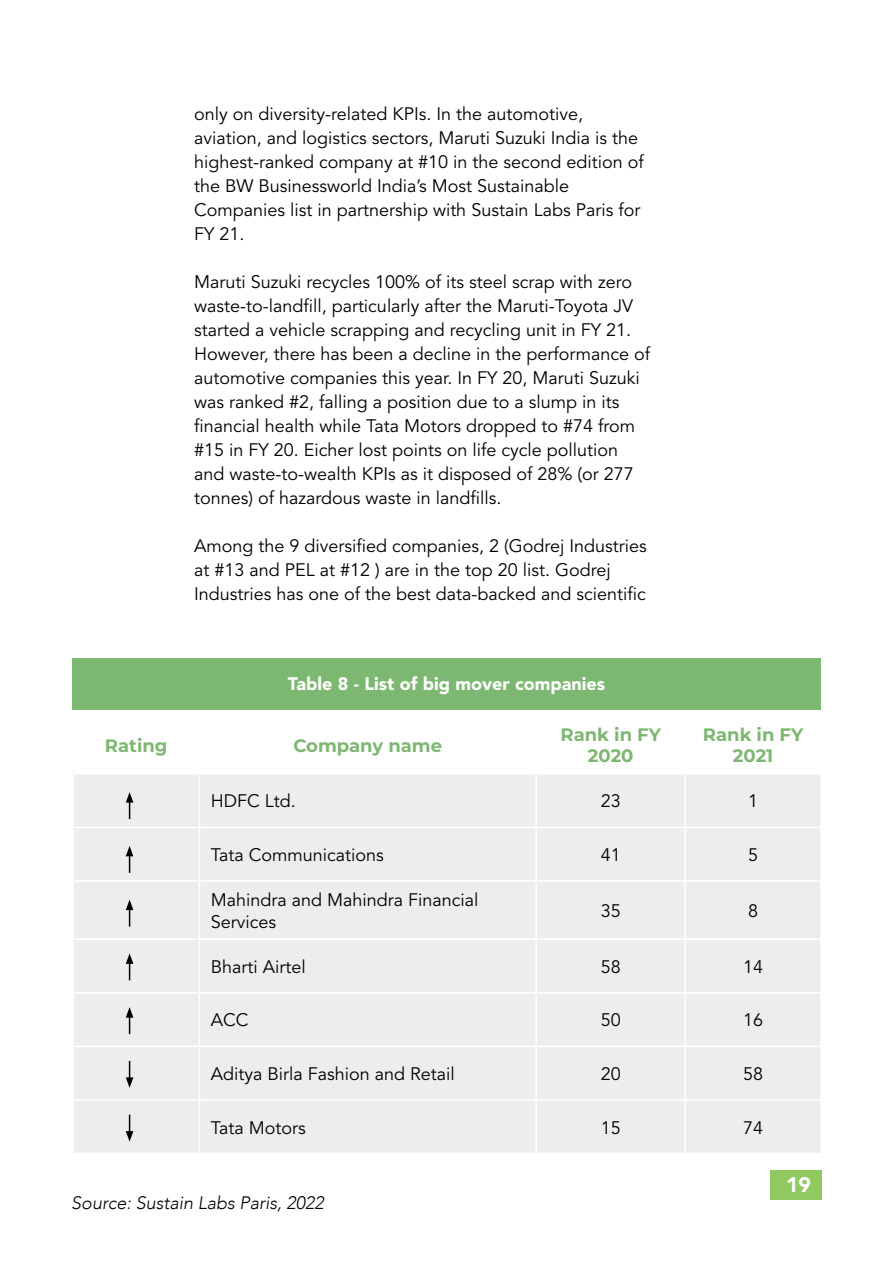
<style>
.page{position:relative;width:893px;height:1263px;background:#fff}
.page>*{position:absolute;margin:0;border:0;box-sizing:border-box;transform-origin:0 0}
.t1{font:900 21px "Avenir LT Std";color:#fff}
.t2{font:18px/24px "Avenir LT Std";color:#000}
.t3{font:100 18px/21.6px "Montserrat";color:#7db771;text-align:center}
.t4{font:900 18px "Avenir LT Std";color:#fff}
.t5{font:italic 300 18px "Avenir";color:#000}
</style>
<div class="page">
<div style="left:771px;top:1170px;width:51px;height:30px;background:#8fc960"></div>
<div style="left:74px;top:775px;width:746px;height:378px;background:#eceded"></div>
<hr style="left:199px;top:775px;width:1px;height:52px;background:#fff">
<hr style="left:535px;top:775px;width:2px;height:52px;background:#fff">
<hr style="left:684px;top:775px;width:2px;height:52px;background:#fff">
<hr style="left:72px;top:827px;width:127px;height:1px;background:#fff">
<hr style="left:199px;top:827px;width:337px;height:1px;background:#fff">
<hr style="left:199px;top:828px;width:1px;height:52px;background:#fff">
<hr style="left:536px;top:827px;width:149px;height:1px;background:#fff">
<hr style="left:535px;top:828px;width:2px;height:52px;background:#fff">
<hr style="left:685px;top:827px;width:137px;height:1px;background:#fff">
<hr style="left:684px;top:828px;width:2px;height:52px;background:#fff">
<hr style="left:72px;top:880px;width:127px;height:2px;background:#fff">
<hr style="left:199px;top:880px;width:337px;height:2px;background:#fff">
<hr style="left:199px;top:882px;width:1px;height:56px;background:#fff">
<hr style="left:536px;top:880px;width:149px;height:2px;background:#fff">
<hr style="left:535px;top:882px;width:2px;height:56px;background:#fff">
<hr style="left:685px;top:880px;width:137px;height:2px;background:#fff">
<hr style="left:684px;top:882px;width:2px;height:56px;background:#fff">
<hr style="left:72px;top:938px;width:127px;height:2px;background:#fff">
<hr style="left:199px;top:938px;width:337px;height:2px;background:#fff">
<hr style="left:199px;top:940px;width:1px;height:52px;background:#fff">
<hr style="left:536px;top:938px;width:149px;height:2px;background:#fff">
<hr style="left:535px;top:940px;width:2px;height:52px;background:#fff">
<hr style="left:685px;top:938px;width:137px;height:2px;background:#fff">
<hr style="left:684px;top:940px;width:2px;height:52px;background:#fff">
<hr style="left:72px;top:992px;width:127px;height:1px;background:#fff">
<hr style="left:199px;top:992px;width:337px;height:1px;background:#fff">
<hr style="left:199px;top:993px;width:1px;height:52px;background:#fff">
<hr style="left:536px;top:992px;width:149px;height:1px;background:#fff">
<hr style="left:535px;top:993px;width:2px;height:52px;background:#fff">
<hr style="left:685px;top:992px;width:137px;height:1px;background:#fff">
<hr style="left:684px;top:993px;width:2px;height:52px;background:#fff">
<hr style="left:72px;top:1045px;width:127px;height:2px;background:#fff">
<hr style="left:199px;top:1045px;width:337px;height:2px;background:#fff">
<hr style="left:199px;top:1047px;width:1px;height:52px;background:#fff">
<hr style="left:536px;top:1045px;width:149px;height:2px;background:#fff">
<hr style="left:535px;top:1047px;width:2px;height:52px;background:#fff">
<hr style="left:685px;top:1045px;width:137px;height:2px;background:#fff">
<hr style="left:684px;top:1047px;width:2px;height:52px;background:#fff">
<hr style="left:72px;top:1099px;width:127px;height:2px;background:#fff">
<hr style="left:199px;top:1099px;width:337px;height:2px;background:#fff">
<hr style="left:199px;top:1101px;width:1px;height:52px;background:#fff">
<hr style="left:536px;top:1099px;width:149px;height:2px;background:#fff">
<hr style="left:535px;top:1101px;width:2px;height:52px;background:#fff">
<hr style="left:685px;top:1099px;width:137px;height:2px;background:#fff">
<hr style="left:684px;top:1101px;width:2px;height:52px;background:#fff">
<svg style="left:126px;top:792px;width:7px;height:27px"></svg>
<svg style="left:126px;top:846px;width:7px;height:27px"></svg>
<svg style="left:126px;top:900px;width:7px;height:27px"></svg>
<svg style="left:126px;top:953px;width:7px;height:27px"></svg>
<svg style="left:126px;top:1007px;width:7px;height:27px"></svg>
<svg style="left:126px;top:1061px;width:7px;height:27px"></svg>
<svg style="left:126px;top:1115px;width:7px;height:27px"></svg>
<div style="left:72px;top:658px;width:749px;height:51px;background:#7db872"></div>
<p class="t2" style="left:194px;top:102px;width:451px">only on diversity-related KPIs. In the automotive, aviation, and logistics sectors, Maruti Suzuki India is the highest-ranked company at #10 in the second edition of the BW Businessworld India’s Most Sustainable Companies list in partnership with Sustain Labs Paris for FY 21.</p>
<p class="t2" style="left:194px;top:270px;width:458px">Maruti Suzuki recycles 100% of its steel scrap with zero waste-to-landfill, particularly after the Maruti-Toyota JV started a vehicle scrapping and recycling unit in FY 21.<br>However, there has been a decline in the performance of automotive companies this year. In FY 20, Maruti Suzuki was ranked #2, falling a position due to a slump in its financial health while Tata Motors dropped to #74 from #15 in FY 20. Eicher lost points on life cycle pollution and waste-to-wealth KPIs as it disposed of 28% (or 277 tonnes) of hazardous waste in landfills.</p>
<p class="t2" style="left:194px;top:534px;width:454px">Among the 9 diversified companies, 2 (Godrej Industries at #13 and PEL at #12 ) are in the top 20 list. Godrej<br>Industries has one of the best data-backed and scientific</p>
<p class="t4" style="left:288px;top:673px;width:319px">Table 8 - List of big mover companies</p>
<p class="t3" style="left:105px;top:734px;width:64px">Rating</p>
<p class="t3" style="left:293px;top:734px;width:150px">Company name</p>
<p class="t3" style="left:561px;top:723px;width:102px">Rank in FY<br>2020</p>
<p class="t3" style="left:703px;top:723px;width:102px">Rank in FY<br>2021</p>
<p class="t2" style="left:211px;top:790px;width:86px">HDFC Ltd.</p>
<p class="t2" style="left:601px;top:790px;width:22px">23</p>
<p class="t2" style="left:748px;top:790px;width:12px">1</p>
<p class="t2" style="left:211px;top:843px;width:175px">Tata Communications</p>
<p class="t2" style="left:601px;top:843px;width:22px">41</p>
<p class="t2" style="left:748px;top:843px;width:12px">5</p>
<p class="t2" style="left:211px;top:890px;width:269px;line-height:21.6px">Mahindra and Mahindra Financial<br>Services</p>
<p class="t2" style="left:601px;top:899px;width:22px">35</p>
<p class="t2" style="left:748px;top:899px;width:12px">8</p>
<p class="t2" style="left:211px;top:955px;width:96px">Bharti Airtel</p>
<p class="t2" style="left:601px;top:955px;width:22px">58</p>
<p class="t2" style="left:743px;top:955px;width:22px">14</p>
<p class="t2" style="left:211px;top:1009px;width:39px">ACC</p>
<p class="t2" style="left:601px;top:1009px;width:22px">50</p>
<p class="t2" style="left:743px;top:1009px;width:22px">16</p>
<p class="t2" style="left:211px;top:1062px;width:245px">Aditya Birla Fashion and Retail</p>
<p class="t2" style="left:601px;top:1062px;width:22px">20</p>
<p class="t2" style="left:743px;top:1062px;width:22px">58</p>
<p class="t2" style="left:211px;top:1116px;width:96px">Tata Motors</p>
<p class="t2" style="left:601px;top:1116px;width:22px">15</p>
<p class="t2" style="left:743px;top:1116px;width:22px">74</p>
<p class="t5" style="left:71px;top:1192px;width:254px">Source: Sustain Labs Paris, 2022</p>
<p class="t1" style="left:786px;top:1172px;width:26px">19</p>
</div>
